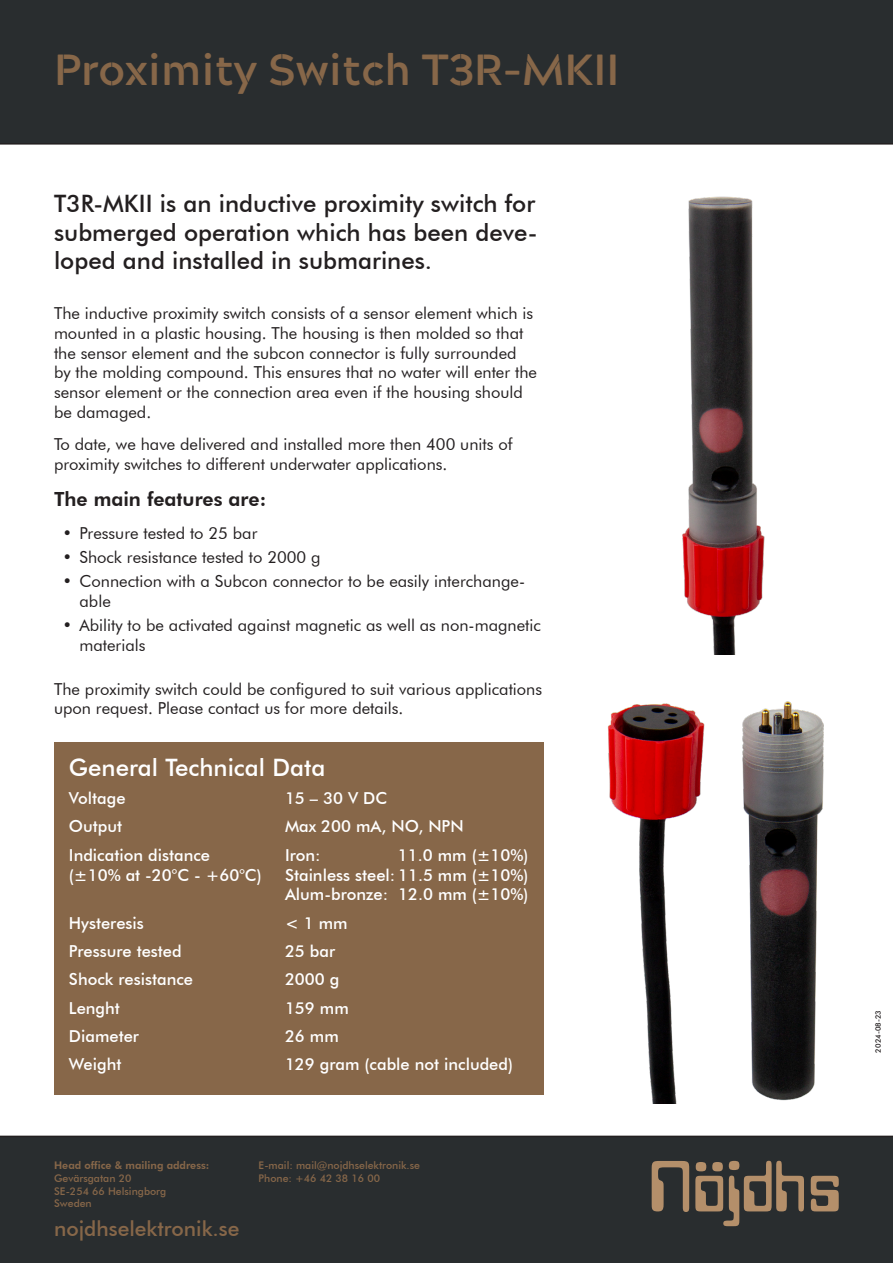
<style>
.page{position:relative;width:893px;height:1263px;background:#fff}
.page>*{position:absolute;margin:0;border:0;box-sizing:border-box;transform-origin:0 0}
.t1{font:700 43.5px "Acherus Militant 1";color:#876749}
.Ingress_Brödtext_Futura_BT{font:500 24px/28.8px "Futura BT";color:#231f20;text-align:justify}
.Faktraruta_rubrik{font:500 24px "Futura BT";color:#fff}
.t2{font:500 21px "Futura BT";color:#876749}
.Rubrik_Brödtext_Futura_BT{font:800 19.5px "Futura BT";color:#231f20}
.Brödtext_Futura_BT{font:16.5px/19.8px "Futura BT";color:#231f20}
.Faktaruta_Futura{font:500 16.5px/19.8px "Futura BT";color:#fff}
.Brödtext_Futura_BT_-_kopia{font:16.5px/19.8px "Futura BT";color:#231f20}
.Adressinfo_brödtext{font:500 10.5px/12.6px "Futura BT";color:#876749}
.Adressinfo_rubrik{font:800 10.5px "Futura BT";color:#876749}
.t3{font:500 7.5px "Futura BT";color:#231f20}
</style>
<div class="page">
<div style="left:0;top:0;width:893px;height:145px;background:#292d2f"></div>
<div style="left:0;top:1135px;width:893px;height:128px;background:#292d2f"></div>
<svg style="left:652px;top:1161px;width:37px;height:51px;background:#6d5d4c"></svg>
<svg style="left:695px;top:1161px;width:109px;height:65px;background:#5e5245"></svg>
<svg style="left:811px;top:1176px;width:28px;height:35px"></svg>
<div style="left:54px;top:742px;width:489px;height:353px;background:#876749"></div>
<img style="left:682px;top:196px;width:83px;height:459px">
<img style="left:607px;top:701px;width:217px;height:402px">
<p class="t1" style="left:54px;top:33px;width:567px">Proximity Switch T3R-MKII</p>
<p class="Ingress_Brödtext_Futura_BT" style="left:54px;top:189px;width:485px">T3R-MKII is an inductive proximity switch for submerged operation which has been deve&shy;loped and installed in submarines.</p>
<p class="Brödtext_Futura_BT" style="left:54px;top:303px;width:485px">The inductive proximity switch consists of a sensor element which is mounted in a plastic housing. The housing is then molded so that the sensor element and the subcon connector is fully surrounded by the molding compound. This ensures that no water will enter the sensor element or the connection area even if the housing should be damaged.</p>
<p class="Brödtext_Futura_BT" style="left:54px;top:435px;width:460px">To date, we have delivered and installed more then 400 units of proximity switches to different underwater applications.</p>
<p class="Rubrik_Brödtext_Futura_BT" style="left:54px;top:488px;width:214px">The main features are:</p>
<p class="Brödtext_Futura_BT" style="left:63px;top:523px;width:196px">• Pressure tested to 25 bar</p>
<p class="Brödtext_Futura_BT" style="left:63px;top:547px;width:260px">• Shock resistance tested to 2000 g</p>
<p class="Brödtext_Futura_BT" style="left:80px;top:571px;width:447px;text-indent:-17px">• Connection with a Subcon connector to be easily interchange&shy;able</p>
<p class="Brödtext_Futura_BT" style="left:80px;top:615px;width:463px;text-indent:-17px">• Ability to be activated against magnetic as well as non-magnetic materials</p>
<p class="Brödtext_Futura_BT_-_kopia" style="left:54px;top:679px;width:490px">The proximity switch could be configured to suit various applications upon request. Please contact us for more details.</p>
<p class="Faktraruta_rubrik" style="left:69px;top:753px;width:258px">General Technical Data</p>
<p class="Faktaruta_Futura" style="left:69px;top:788px;width:58px">Voltage</p>
<p class="Faktaruta_Futura" style="left:285px;top:788px;width:104px">15 – 30 V DC</p>
<p class="Faktaruta_Futura" style="left:69px;top:816px;width:55px">Output</p>
<p class="Faktaruta_Futura" style="left:285px;top:816px;width:180px">Max 200 mA, NO, NPN</p>
<p class="Faktaruta_Futura" style="left:69px;top:845px;width:143px">Indication distance</p>
<p class="Faktaruta_Futura" style="left:285px;top:845px;width:37px">Iron:</p>
<p class="Faktaruta_Futura" style="left:398px;top:845px;width:132px">11.0 mm (±10%)</p>
<p class="Faktaruta_Futura" style="left:69px;top:864px;width:194px">(±10% at -20°C - +60°C)</p>
<p class="Faktaruta_Futura" style="left:285px;top:864px;width:245px">Stainless steel: 11.5 mm (±10%)<br>Alum-bronze: 12.0 mm (±10%)</p>
<p class="Faktaruta_Futura" style="left:69px;top:913px;width:76px">Hysteresis</p>
<p class="Faktaruta_Futura" style="left:285px;top:913px;width:64px">&lt; 1 mm</p>
<p class="Faktaruta_Futura" style="left:69px;top:941px;width:114px">Pressure tested</p>
<p class="Faktaruta_Futura" style="left:285px;top:941px;width:52px">25 bar</p>
<p class="Faktaruta_Futura" style="left:69px;top:969px;width:126px">Shock resistance</p>
<p class="Faktaruta_Futura" style="left:285px;top:969px;width:56px">2000 g</p>
<p class="Faktaruta_Futura" style="left:69px;top:998px;width:52px">Lenght</p>
<p class="Faktaruta_Futura" style="left:285px;top:998px;width:65px">159 mm</p>
<p class="Faktaruta_Futura" style="left:69px;top:1026px;width:71px">Diameter</p>
<p class="Faktaruta_Futura" style="left:285px;top:1026px;width:55px">26 mm</p>
<p class="Faktaruta_Futura" style="left:69px;top:1054px;width:54px">Weight</p>
<p class="Faktaruta_Futura" style="left:285px;top:1054px;width:230px">129 gram (cable not included)</p>
<p class="Adressinfo_rubrik" style="left:54px;top:1159px;width:157px">Head office &amp; mailing address:</p>
<p class="Adressinfo_brödtext" style="left:54px;top:1172px;width:79px">Gevärsgatan 20</p>
<p class="Adressinfo_brödtext" style="left:54px;top:1184px;width:114px">SE-254 66 Helsingborg<br>Sweden</p>
<p class="t2" style="left:54px;top:1216px;width:187px">nojdhselektronik.se</p>
<p class="Adressinfo_brödtext" style="left:259px;top:1159px;width:163px">E-mail: mail@nojdhselektronik.se</p>
<p class="Adressinfo_brödtext" style="left:259px;top:1172px;width:123px">Phone: +46 42 38 16 00</p>
<p class="t3" style="left:874px;top:1052px;width:44px;rotate:-90deg">2024-08-23</p>
</div>
